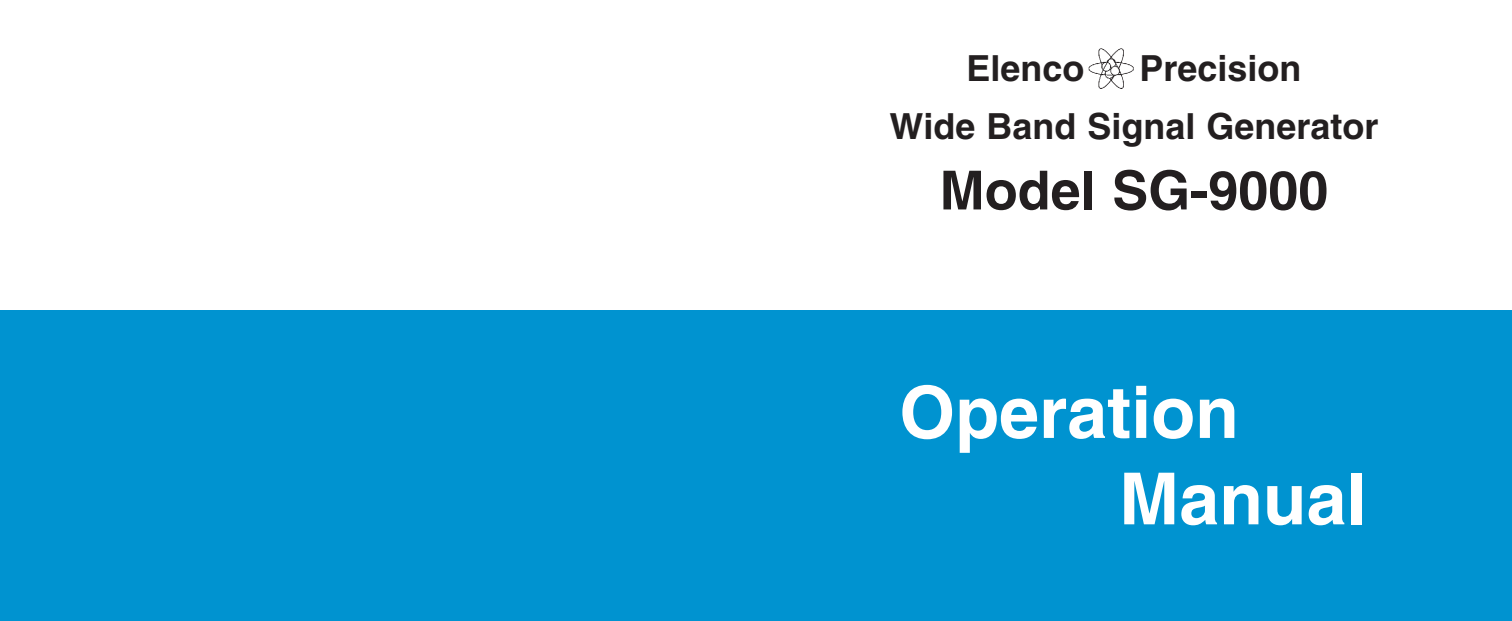
<style>
.page{position:relative;width:1512px;height:621px;background:#fff}
.page>*{position:absolute;margin:0;border:0;box-sizing:border-box;transform-origin:0 0}
.t1{font:700 72px/86.4px "Helvetica";color:#fff}
.t2{font:700 54px "Helvetica";color:#231f20}
.t3{font:700 36px/57.6px "Helvetica";color:#231f20}
</style>
<div class="page">
<div style="left:0;top:310px;width:1512px;height:311px;background:#0093d0"></div>
<img style="left:1088px;top:48px;width:46px;height:40px">
<p class="t3" style="left:890px;top:43px;width:491px;text-indent:250px">Precision<br>Wide Band Signal Generator</p>
<h2 class="t2" style="left:940px;top:169px;width:390px">Model SG-9000</h2>
<p class="t3" style="left:966px;top:43px;width:120px">Elenco</p>
<h1 class="t1" style="left:1119px;top:375px;width:249px;text-indent:-220px">Operation<br>Manual</h1>
</div>
